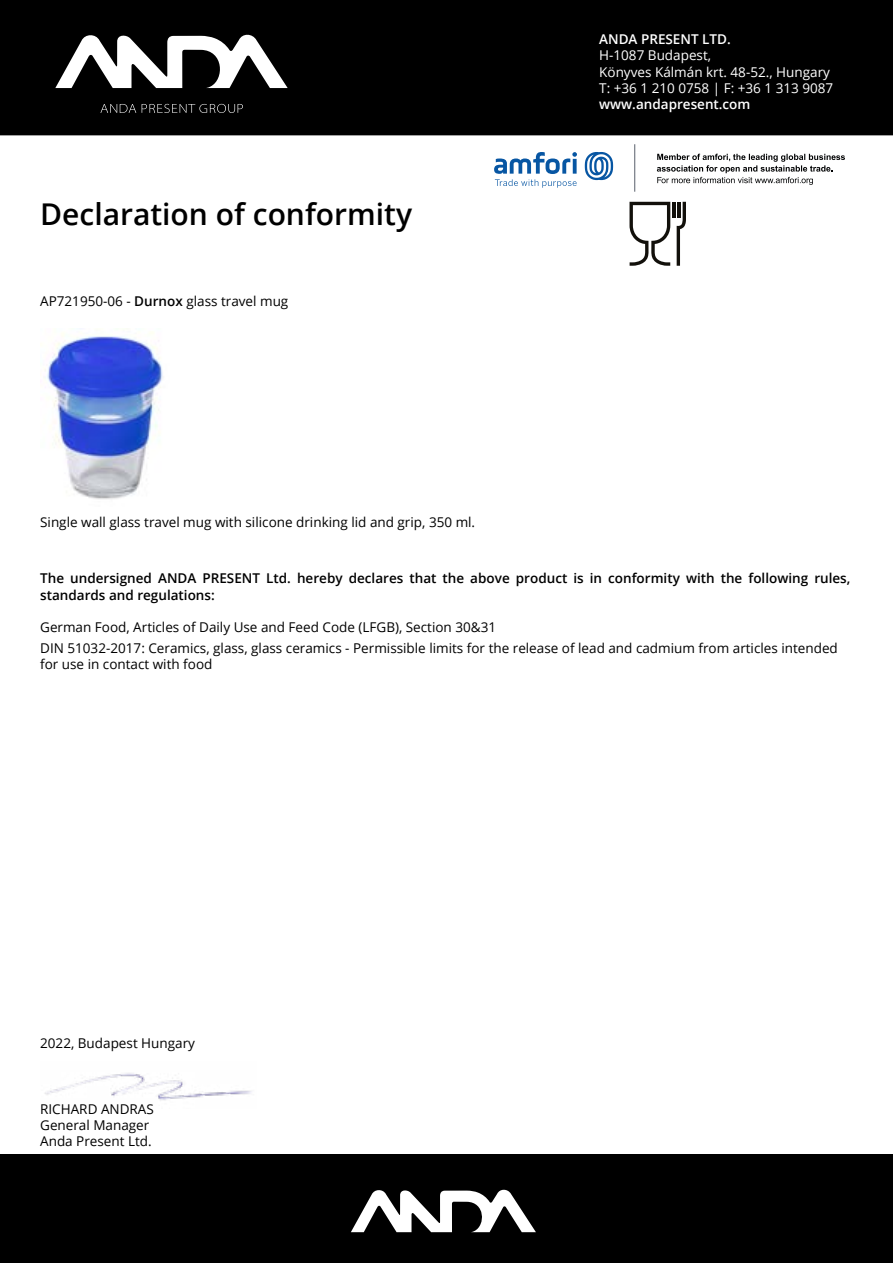
<style>
.page{position:relative;width:893px;height:1263px;background:#fff}
.page>*{position:absolute;margin:0;border:0;box-sizing:border-box;transform-origin:0 0}
.t1{font:600 30px "Open Sans";color:#000}
.t2{font:13.5px/16.2px "Open Sans";color:#000}
.t3{font:600 13.5px/16.2px "Open Sans";color:#000}
.t4{font:13.5px/16.2px "Open Sans";color:#fff}
.t5{font:600 13.5px "Open Sans";color:#fff}
.s1{font-weight:600}
</style>
<div class="page">
<div style="left:0;top:0;width:893px;height:135px;background:#000"></div>
<div style="left:0;top:1154px;width:893px;height:109px;background:#000"></div>
<svg style="left:55px;top:34px;width:233px;height:54px"></svg>
<svg style="left:100px;top:104px;width:143px;height:9px"></svg>
<img style="left:45px;top:328px;width:118px;height:171px">
<svg style="left:351px;top:1189px;width:185px;height:43px"></svg>
<svg style="left:585px;top:152px;width:28px;height:28px"></svg>
<svg style="left:494px;top:152px;width:83px;height:36px"></svg>
<hr style="left:634px;top:144px;width:1px;height:47px;background:#686e79">
<svg style="left:657px;top:154px;width:188px;height:31px"></svg>
<hr style="left:672px;top:202px;width:3px;height:15px;background:#12100b">
<svg style="left:677px;top:202px;width:9px;height:64px"></svg>
<hr style="left:677px;top:202px;width:4px;height:15px;background:#12100b">
<svg style="left:629px;top:202px;width:41px;height:64px"></svg>
<img style="left:45px;top:1073px;width:207px;height:28px">
<h1 class="t1" style="left:40px;top:193px;width:373px">Declaration of conformity</h1>
<p class="t2" style="left:40px;top:292px;width:250px">AP721950-06 - <span class="s1">Durnox</span> glass travel mug</p>
<p class="t2" style="left:40px;top:514px;width:437px">Single wall glass travel mug with silicone drinking lid and grip, 350 ml.</p>
<p class="t5" style="left:599px;top:30px;width:133px">ANDA PRESENT LTD.</p>
<p class="t4" style="left:599px;top:47px;width:236px">H-1087 Budapest,<br>Könyves Kálmán krt. 48-52., Hungary<br>T: +36 1 210 0758 | F: +36 1 313 9087</p>
<p class="t5" style="left:599px;top:95px;width:153px">www.andapresent.com</p>
<p class="t3" style="left:40px;top:570px;width:812px">The undersigned ANDA PRESENT Ltd. hereby declares that the above product is in conformity with the following rules, standards and regulations:</p>
<p class="t2" style="left:40px;top:617px;width:799px;line-height:20.4px">German Food, Articles of Daily Use and Feed Code (LFGB), Section 30&amp;31<br>DIN 51032-2017: Ceramics, glass, glass ceramics - Permissible limits for the release of lead and cadmium from articles intended</p>
<p class="t2" style="left:40px;top:655px;width:174px">for use in contact with food</p>
<p class="t2" style="left:40px;top:1034px;width:156px">2022, Budapest Hungary</p>
<p class="t2" style="left:40px;top:1100px;width:115px">RICHARD ANDRAS<br>General Manager<br>Anda Present Ltd.</p>
</div>
